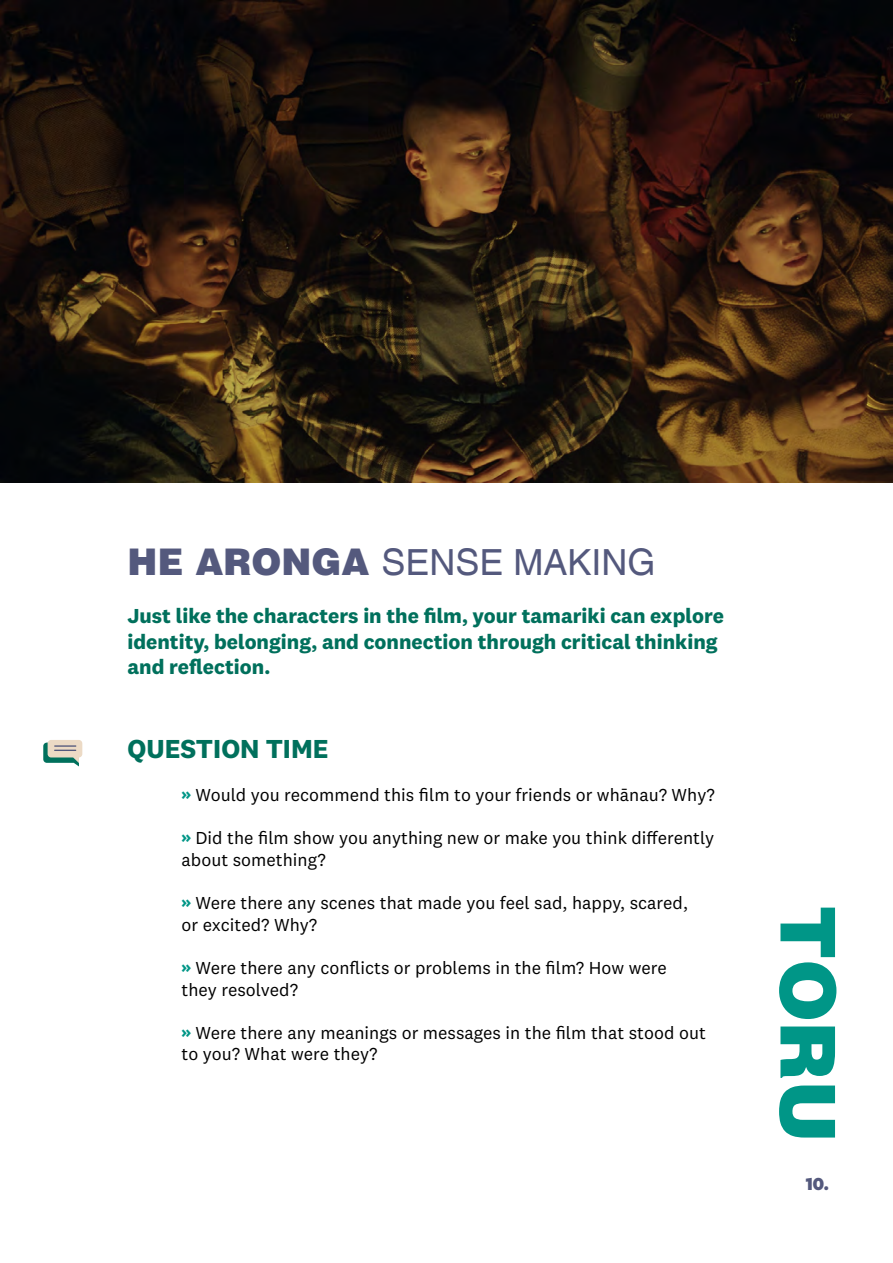
<style>
.page{position:relative;width:893px;height:1263px;background:#fff}
.page>*{position:absolute;margin:0;border:0;box-sizing:border-box;transform-origin:0 0}
.t1{font:900 75px "Context Black S Si";color:#009687}
.t2{font:36px "Context S Si";color:#54597d}
.t3{font:700 27px "National 2";color:#00705c}
.t4{font:700 21px/25.2px "National 2";color:#00705c}
.t5{font:18px/21.6px "National 2";color:#000}
.t6{font:800 18px "National 2";color:#54597d}
.s1{font-family:"Context Black S Si";font-weight:900}
.s2{font-weight:700;color:#009687}
</style>
<div class="page">
<img style="left:0;top:0;width:892px;height:483px">
<div style="left:48px;top:740px;width:34px;height:17px;background:#ecdac5;border-radius:4px"></div>
<svg style="left:43px;top:743px;width:36px;height:23px"></svg>
<hr style="left:54px;top:745px;width:22px;height:2px;background:#54597d">
<h2 class="t2" style="left:128px;top:542px;width:530px"><span class="s1">HE ARONGA</span> SENSE MAKING</h2>
<p class="t4" style="left:128px;top:603px;width:598px">Just like the characters in the film, your tamariki can explore identity, belonging, and connection through critical thinking and reflection.</p>
<h3 class="t3" style="left:128px;top:732px;width:203px">QUESTION TIME</h3>
<p class="t5" style="left:182px;top:784px;width:535px"><span class="s2">»</span> Would you recommend this film to your friends or whānau? Why?</p>
<p class="t5" style="left:182px;top:827px;width:534px"><span class="s2">»</span> Did the film show you anything new or make you think differently about something?</p>
<p class="t5" style="left:182px;top:892px;width:508px"><span class="s2">»</span> Were there any scenes that made you feel sad, happy, scared, or excited? Why?</p>
<p class="t5" style="left:182px;top:957px;width:487px"><span class="s2">»</span> Were there any conflicts or problems in the film? How were they resolved?</p>
<p class="t5" style="left:182px;top:1022px;width:526px"><span class="s2">»</span> Were there any meanings or messages in the film that stood out to you? What were they?</p>
<h1 class="t1" style="left:857px;top:905px;width:239px;rotate:90deg">TORU</h1>
<p class="t6" style="left:806px;top:1172px;width:25px">10.</p>
</div>
